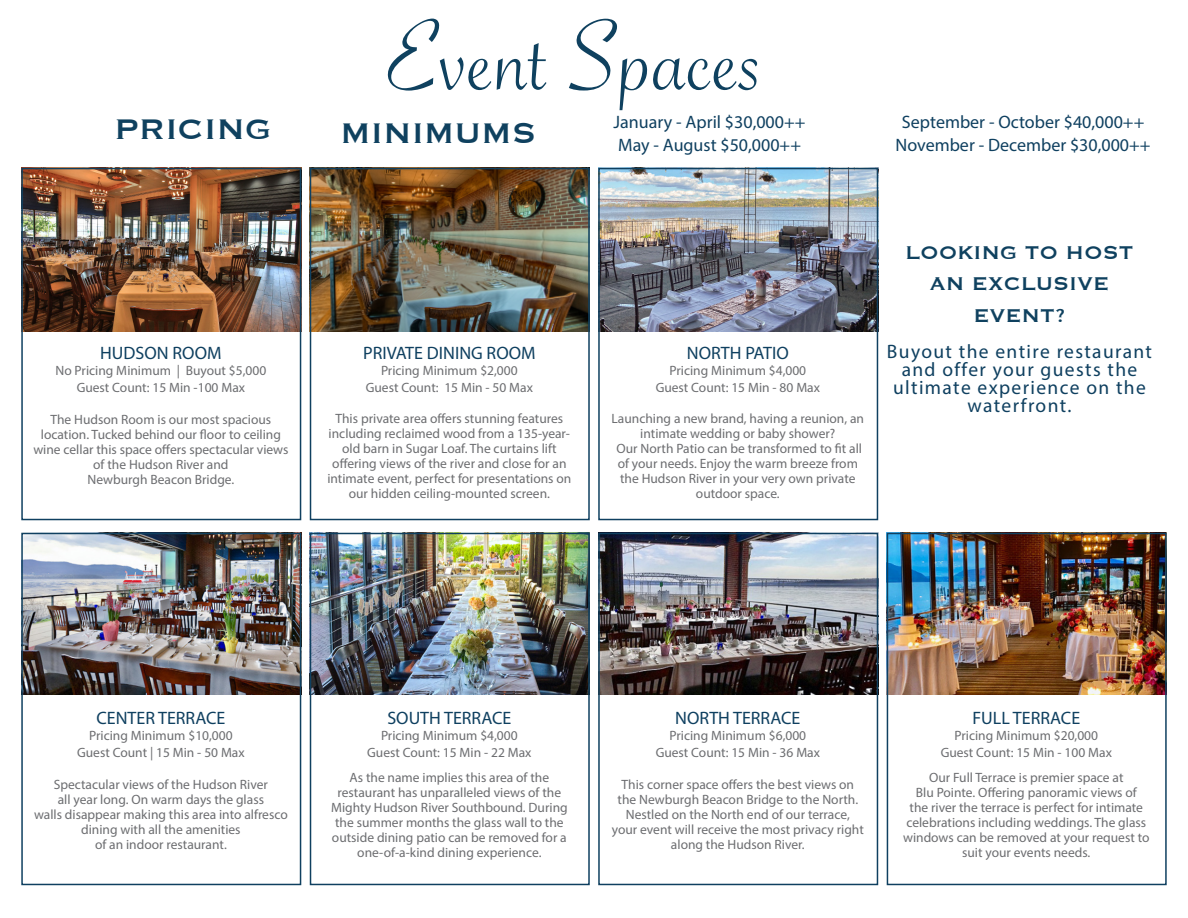
<style>
.page{position:relative;width:1188px;height:918px;background:#fff}
.page>*{position:absolute;margin:0;border:0;box-sizing:border-box;transform-origin:0 0}
.t1{font:108px "Savoye Let Plain";color:#0f415f}
.t2{font:36.9px "Copperplate";color:#0f415f}
.t3{font:24px/32px "Copperplate";color:#0f415f;text-align:center}
.t4{font:19.5px/18px "Myriad Pro";letter-spacing:.07em;color:#0f4060;text-align:center}
.t5{font:18px "Myriad Pro";color:#0f4060}
.t6{font:13.5px/15px "Myriad Pro";color:#6c6d70;text-align:center}
</style>
<div class="page">
<img style="left:313px;top:171px;width:274px;height:161px">
<img style="left:24px;top:171px;width:274px;height:161px">
<img style="left:24px;top:536px;width:274px;height:159px">
<img style="left:313px;top:536px;width:274px;height:159px">
<img style="left:601px;top:171px;width:274px;height:161px">
<img style="left:601px;top:536px;width:274px;height:159px">
<img style="left:890px;top:536px;width:274px;height:159px">
<div style="left:21px;top:168px;width:280px;height:352px;border:2px solid #0f4060"></div>
<div style="left:21px;top:533px;width:280px;height:352px;border:2px solid #0f4060"></div>
<div style="left:310px;top:168px;width:280px;height:352px;border:2px solid #0f4060"></div>
<div style="left:310px;top:533px;width:280px;height:352px;border:2px solid #0f4060"></div>
<div style="left:598px;top:168px;width:280px;height:352px;border:2px solid #0f4060"></div>
<div style="left:598px;top:533px;width:280px;height:352px;border:2px solid #0f4060"></div>
<div style="left:887px;top:533px;width:280px;height:352px;border:2px solid #0f4060"></div>
<p class="t1" style="left:390px;top:-14px;width:398px">EventSpaces</p>
<p class="t2" style="left:114px;top:105px;width:159px">PRICING</p>
<p class="t2" style="left:340px;top:109px;width:198px">MINIMUMS</p>
<p class="t5" style="left:614px;top:111px;width:193px">January - April $30,000++</p>
<p class="t5" style="left:618px;top:134px;width:184px">May - August $50,000++</p>
<p class="t5" style="left:902px;top:111px;width:244px">September - October $40,000++</p>
<p class="t5" style="left:896px;top:134px;width:257px">November - December $30,000++</p>
<p class="t5" style="left:100px;top:342px;width:123px">HUDSON ROOM</p>
<p class="t6" style="left:55px;top:363px;width:212px">No Pricing Minimum | Buyout $5,000</p>
<p class="t6" style="left:77px;top:380px;width:170px">Guest Count: 15 Min -100 Max</p>
<p class="t6" style="left:33px;top:412px;width:257px">The Hudson Room is our most spacious location. Tucked behind our floor to ceiling wine cellar this space offers spectacular views of the Hudson River and<br>Newburgh Beacon Bridge.</p>
<p class="t5" style="left:363px;top:342px;width:174px">PRIVATE DINING ROOM</p>
<p class="t6" style="left:381px;top:363px;width:138px">Pricing Minimum $2,000</p>
<p class="t6" style="left:366px;top:380px;width:169px">Guest Count: 15 Min - 50 Max</p>
<p class="t6" style="left:327px;top:411px;width:245px">This private area offers stunning features including reclaimed wood from a 135-year&shy;old barn in Sugar Loaf. The curtains lift offering views of the river and close for an intimate event, perfect for presentations on our hidden ceiling-mounted screen.</p>
<p class="t5" style="left:687px;top:342px;width:103px">NORTH PATIO</p>
<p class="t6" style="left:669px;top:363px;width:138px">Pricing Minimum $4,000</p>
<p class="t6" style="left:656px;top:380px;width:166px">Guest Count: 15 Min - 80 Max</p>
<p class="t6" style="left:612px;top:411px;width:254px">Launching a new brand, having a reunion, an intimate wedding or baby shower?<br>Our North Patio can be transformed to fit all of your needs. Enjoy the warm breeze from the Hudson River in your very own private outdoor space.</p>
<p class="t3" style="left:906px;top:235px;width:229px">LOOKING TO HOST<br>AN EXCLUSIVE<br>EVENT?</p>
<p class="t4" style="left:887px;top:343px;width:267px">Buyout the entire restaurant and offer your guests the ultimate experience on the waterfront.</p>
<p class="t5" style="left:96px;top:707px;width:131px">CENTER TERRACE</p>
<p class="t6" style="left:89px;top:728px;width:145px">Pricing Minimum $10,000</p>
<p class="t6" style="left:77px;top:745px;width:169px">Guest Count | 15 Min - 50 Max</p>
<p class="t5" style="left:387px;top:707px;width:125px">SOUTH TERRACE</p>
<p class="t6" style="left:381px;top:728px;width:138px">Pricing Minimum $4,000</p>
<p class="t6" style="left:367px;top:745px;width:166px">Guest Count: 15 Min - 22 Max</p>
<p class="t5" style="left:675px;top:707px;width:127px">NORTH TERRACE</p>
<p class="t6" style="left:669px;top:728px;width:138px">Pricing Minimum $6,000</p>
<p class="t6" style="left:656px;top:745px;width:166px">Guest Count: 15 Min - 36 Max</p>
<p class="t5" style="left:972px;top:707px;width:109px">FULL TERRACE</p>
<p class="t6" style="left:954px;top:728px;width:145px">Pricing Minimum $20,000</p>
<p class="t6" style="left:941px;top:745px;width:173px">Guest Count: 15 Min - 100 Max</p>
<p class="t6" style="left:34px;top:777px;width:255px">Spectacular views of the Hudson River<br>all year long. On warm days the glass<br>walls disappear making this area into alfresco dining with all the amenities<br>of an indoor restaurant.</p>
<p class="t6" style="left:331px;top:769px;width:238px">As the name implies this area of the restaurant has unparalleled views of the Mighty Hudson River Southbound. During the summer months the glass wall to the outside dining patio can be removed for a one-of-a-kind dining experience.</p>
<p class="t6" style="left:612px;top:777px;width:254px">This corner space offers the best views on the Newburgh Beacon Bridge to the North.<br>Nestled on the North end of our terrace, your event will receive the most privacy right along the Hudson River.</p>
<p class="t6" style="left:903px;top:769px;width:248px">Our Full Terrace is premier space at<br>Blu Pointe. Offering panoramic views of<br>the river the terrace is perfect for intimate celebrations including weddings. The glass windows can be removed at your request to suit your events needs.</p>
</div>
